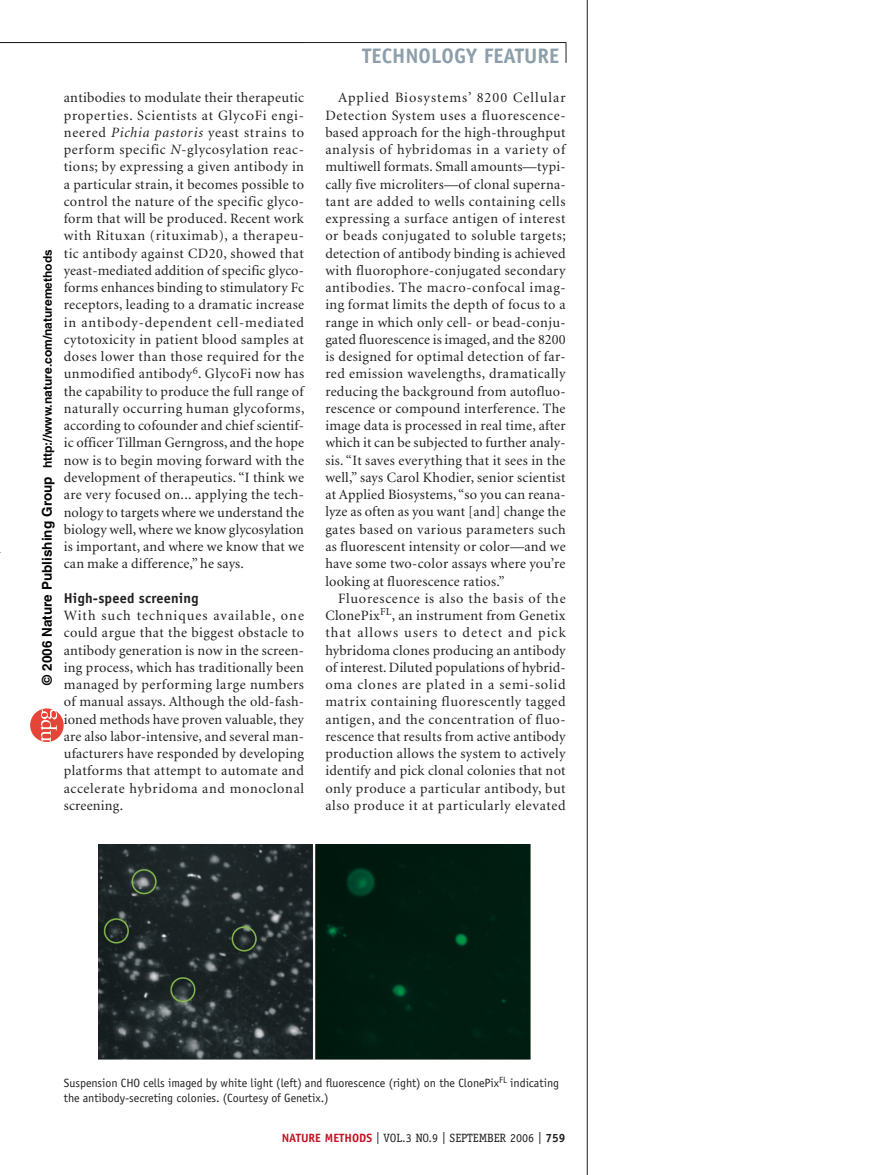
<style>
.page{position:relative;width:891px;height:1175px;background:#fff}
.page>*{position:absolute;margin:0;border:0;box-sizing:border-box;transform-origin:0 0}
.t1{font:700 21px "Officina Sans";color:#8c9faa}
.t2{font:14.25px/17.2px "Minion";letter-spacing:.02em;color:#231f20;text-align:justify}
.t3{font:700 14.25px "Officina Sans";letter-spacing:.015em;color:#231f20}
.t4{font:12px/15px "Officina Sans";color:#231f20}
.t5{font:700 12px "Helvetica";color:#000}
.t6{font:12px "Officina Serif";color:#231f20}
.s1{font-size:13.5px}
.s2{font-family:"Helvetica Bold 2";font-weight:400;font-size:13.5px}
.s3{font-family:"Arial"}
.s4{font-style:italic}
.s5{font-family:"Officina Sans";font-weight:700;color:#c31324}
.s6{font-family:"Officina Sans";font-weight:700}
</style>
<div class="page">
<hr style="left:0;top:42px;width:566px;height:1px;background:#231f20">
<svg style="left:566px;top:42px;width:1px;height:21px"></svg>
<hr style="left:587px;top:0;width:1px;height:1174px;background:#231f20">
<img style="left:99px;top:844px;width:432px;height:215px">
<svg style="left:30px;top:708px;width:34px;height:34px"></svg>
<p class="t5" style="left:40px;top:685px;width:437px;rotate:-90deg"><span class="s1">© 200</span><span class="s2">6</span> <span class="s1">Nature Publishing Group</span> http://www.nature.com/nature<span class="s3">methods</span></p>
<p class="t2" style="left:64px;top:90px;width:242px">antibodies to modulate their therapeutic properties. Scientists at GlycoFi engi&shy;neered <span class="s4">Pichia pastoris</span> yeast strains to perform specific <span class="s4">N</span>-glycosylation reac&shy;tions; by expressing a given antibody in a particular strain, it becomes possible to control the nature of the specific glyco&shy;form that will be produced. Recent work with Rituxan (rituximab), a therapeu&shy;tic antibody against CD20, showed that yeast-mediated addition of specific glyco&shy;forms enhances binding to stimulatory Fc receptors, leading to a dramatic increase in antibody-dependent cell-mediated cytotoxicity in patient blood samples at doses lower than those required for the unmodified antibody<sup>6</sup>. GlycoFi now has the capability to produce the full range of naturally occurring human glycoforms, according to cofounder and chief scientif&shy;ic officer Tillman Gerngross, and the hope now is to begin moving forward with the development of therapeutics. “I think we are very focused on... applying the tech&shy;nology to targets where we understand the biology well, where we know glycosylation is important, and where we know that we can make a difference,” he says.</p>
<p class="t3" style="left:64px;top:592px;width:136px">High-speed screening</p>
<p class="t2" style="left:64px;top:608px;width:242px">With such techniques available, one could argue that the biggest obstacle to antibody generation is now in the screen&shy;ing process, which has traditionally been managed by performing large numbers of manual assays. Although the old-fash&shy;ioned methods have proven valuable, they are also labor-intensive, and several man&shy;ufacturers have responded by developing platforms that attempt to automate and accelerate hybridoma and monoclonal screening.</p>
<h1 class="t1" style="left:362px;top:48px;width:199px">TECHNOLOGY FEATURE</h1>
<p class="t2" style="left:325px;top:90px;width:242px;text-indent:13px">Applied Biosystems’ 8200 Cellular Detection System uses a fluorescence&shy;based approach for the high-throughput analysis of hybridomas in a variety of multiwell formats. Small amounts—typi&shy;cally five microliters—of clonal superna&shy;tant are added to wells containing cells expressing a surface antigen of interest or beads conjugated to soluble targets; detection of antibody binding is achieved with fluorophore-conjugated secondary antibodies. The macro-confocal imag&shy;ing format limits the depth of focus to a range in which only cell- or bead-conju&shy;gated fluorescence is imaged, and the 8200 is designed for optimal detection of far&shy;red emission wavelengths, dramatically reducing the background from autofluo&shy;rescence or compound interference. The image data is processed in real time, after which it can be subjected to further analy&shy;sis. “It saves everything that it sees in the well,” says Carol Khodier, senior scientist at Applied Biosystems, “so you can reana&shy;lyze as often as you want [and] change the gates based on various parameters such as fluorescent intensity or color—and we have some two-color assays where you’re looking at fluorescence ratios.”</p>
<p class="t2" style="left:325px;top:591px;width:242px;text-indent:13px">Fluorescence is also the basis of the ClonePix<sup>FL</sup>, an instrument from Genetix that allows users to detect and pick hybridoma clones producing an antibody of interest. Diluted populations of hybrid&shy;oma clones are plated in a semi-solid matrix containing fluorescently tagged antigen, and the concentration of fluo&shy;rescence that results from active antibody production allows the system to actively identify and pick clonal colonies that not only produce a particular antibody, but also produce it at particularly elevated</p>
<p class="t4" style="left:64px;top:1076px;width:497px">Suspension CHO cells imaged by white light (left) and fluorescence (right) on the ClonePix<sup>FL</sup> indicating the antibody-secreting colonies. (Courtesy of Genetix.)</p>
<p class="t6" style="left:282px;top:1133px;width:285px"><span class="s5">NATURE METHODS</span> | VOL.3 NO.9 | SEPTEMBER 2006 | <span class="s6">759</span></p>
</div>
